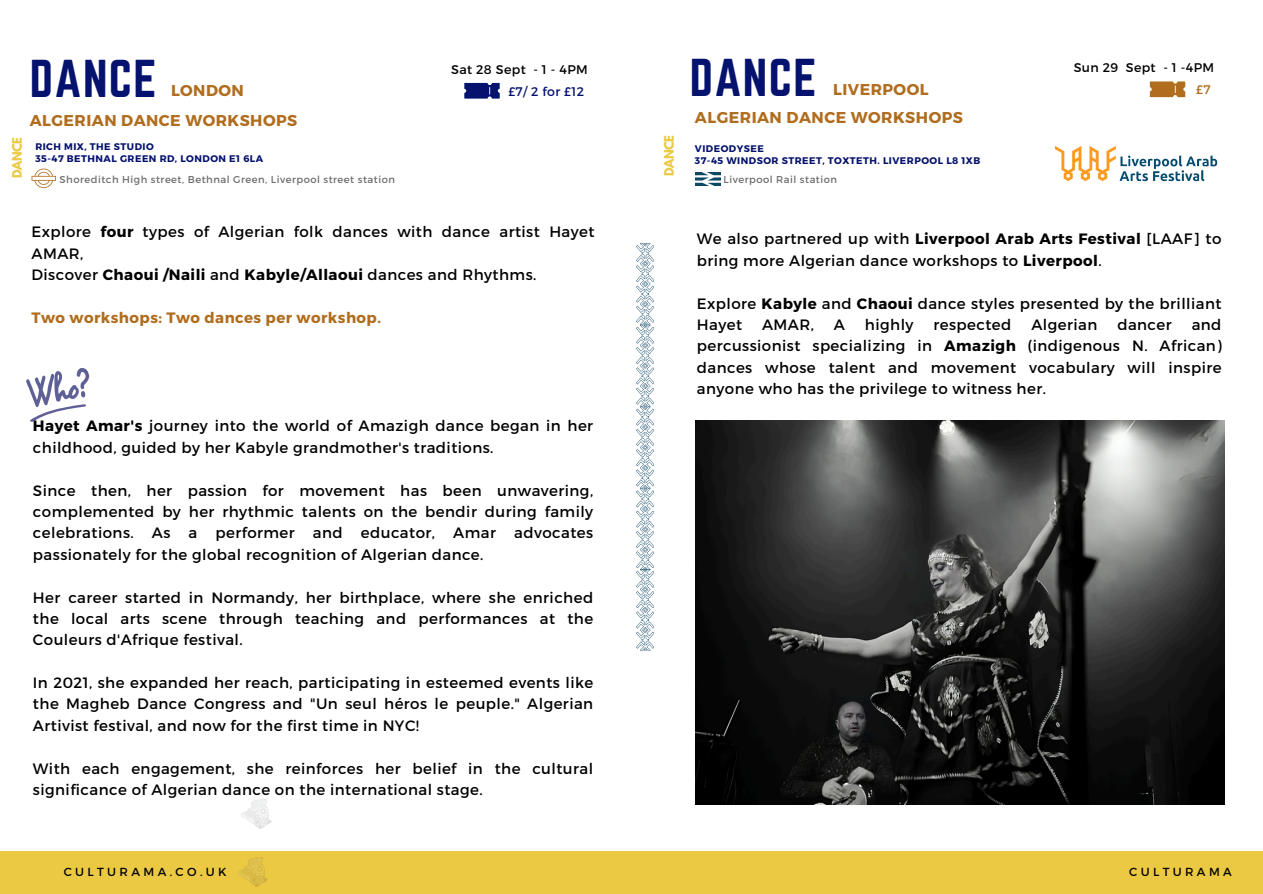
<style>
.page{position:relative;width:1263px;height:894px;background:#fff}
.page>*{position:absolute;margin:0;border:0;box-sizing:border-box;transform-origin:0 0}
.t1{font:46.5px "Norwester";letter-spacing:.03em;color:#05126e}
.t2{font:700 15.6px "Montserrat";letter-spacing:.03em;color:#b06d1e}
.t3{font:15px/21.3px "Montserrat";letter-spacing:.03em;color:#000}
.t4{font:700 15px "Montserrat";letter-spacing:.03em;color:#b06d1e}
.t5{font:12.6px "Montserrat";letter-spacing:.03em;color:#000}
.t6{font:12.6px "Montserrat";color:#b06d1e}
.t7{font:12.45px "Montserrat";color:#05126e}
.t8{font:11.7px "Montserrat";letter-spacing:.29em;color:#000}
.t9{font:700 11.55px "League Spartan";letter-spacing:-.05em;color:#ebc943}
.t10{font:9.9px "Montserrat";letter-spacing:.05em;color:#6d6d6d}
.t11{font:700 9.6px "Montserrat";letter-spacing:.05em;color:#05126e}
.s1{font-weight:700}
</style>
<div class="page">
<div style="left:0;top:851px;width:1263px;height:42px;background:#ebc943"></div>
<img style="left:242px;top:799px;width:29px;height:29px">
<svg style="left:464px;top:83px;width:36px;height:16px"></svg>
<svg style="left:32px;top:168px;width:24px;height:20px"></svg>
<svg style="left:1150px;top:81px;width:35px;height:16px"></svg>
<img style="left:695px;top:420px;width:529px;height:383px">
<img style="left:1055px;top:146px;width:163px;height:36px">
<img style="left:695px;top:172px;width:25px;height:14px">
<img style="left:238px;top:857px;width:30px;height:29px">
<svg style="left:26px;top:368px;width:63px;height:54px"></svg>
<svg style="left:636px;top:243px;width:18px;height:407px"></svg>
<h2 class="t1" style="left:30px;top:51px;width:129px">DANCE</h2>
<h2 class="t2" style="left:171px;top:81px;width:74px">LONDON</h2>
<p class="t5" style="left:451px;top:61px;width:138px">Sat 28 Sept - 1 - 4PM</p>
<p class="t7" style="left:508px;top:83px;width:77px">£7/ 2 for £12</p>
<h4 class="t1" style="left:690px;top:49px;width:129px">DANCE</h4>
<h4 class="t2" style="left:833px;top:79px;width:97px">LIVERPOOL</h4>
<p class="t5" style="left:1074px;top:59px;width:142px">Sun 29 Sept - 1 -4PM</p>
<p class="t6" style="left:1196px;top:81px;width:16px">£7</p>
<p class="t2" style="left:30px;top:110px;width:269px">ALGERIAN DANCE WORKSHOPS</p>
<h2 class="t2" style="left:695px;top:108px;width:270px">ALGERIAN DANCE WORKSHOPS</h2>
<h1 class="t9" style="left:11px;top:178px;width:42px;rotate:-90deg">DANCE</h1>
<p class="t11" style="left:35px;top:141px;width:120px">RICH MIX, THE STUDIO</p>
<p class="t11" style="left:35px;top:153px;width:229px">35-47 BETHNAL GREEN RD, LONDON E1 6LA</p>
<p class="t10" style="left:60px;top:172px;width:337px">Shoreditch High street, Bethnal Green, Liverpool street station</p>
<p class="t9" style="left:663px;top:176px;width:42px;rotate:-90deg">DANCE</p>
<p class="t11" style="left:695px;top:142px;width:70px">VIDEODYSEE</p>
<p class="t11" style="left:695px;top:154px;width:287px">37-45 WINDSOR STREET, TOXTETH. LIVERPOOL L8 1XB</p>
<h4 class="t10" style="left:724px;top:173px;width:115px">Liverpool Rail station</h4>
<p class="t3" style="left:32px;top:221px;width:565px">Explore <span class="s1">four</span> types of Algerian folk dances with dance artist Hayet<br>AMAR,<br>Discover <span class="s1">Chaoui /Naili</span> and <span class="s1">Kabyle/Allaoui</span> dances and Rhythms.</p>
<p class="t4" style="left:32px;top:308px;width:351px">Two workshops: Two dances per workshop.</p>
<h2 class="t3" style="left:697px;top:227px;width:526px">We also partnered up with <span class="s1">Liverpool Arab Arts Festival</span> [LAAF] to bring more Algerian dance workshops to <span class="s1">Liverpool</span>.</h2>
<p class="t3" style="left:697px;top:292px;width:526px">Explore <span class="s1">Kabyle</span> and <span class="s1">Chaoui</span> dance styles presented by the brilliant<br>Hayet</p>
<p class="t3" style="left:762px;top:313px;width:53px">AMAR,</p>
<p class="t3" style="left:834px;top:313px;width:13px">A</p>
<p class="t3" style="left:865px;top:313px;width:50px">highly</p>
<p class="t3" style="left:933px;top:313px;width:79px">respected</p>
<p class="t3" style="left:1031px;top:313px;width:67px">Algerian</p>
<p class="t3" style="left:1117px;top:313px;width:56px">dancer</p>
<p class="t3" style="left:697px;top:313px;width:526px;text-align:justify;text-indent:495px">and percussionist specializing in <span class="s1">Amazigh</span> (indigenous N. African) dances whose talent and movement vocabulary will inspire anyone who has the privilege to witness her.</p>
<h4 class="t3" style="left:33px;top:414px;width:562px"><span class="s1">Hayet Amar's</span> journey into the world of Amazigh dance began in her childhood, guided by her Kabyle grandmother's traditions.</h4>
<h3 class="t3" style="left:33px;top:478px;width:562px;text-align:justify">Since then, her passion for movement has been unwavering, complemented by her rhythmic talents on the bendir during family celebrations. As a performer and educator, Amar advocates passionately for the global recognition of Algerian dance.</h3>
<p class="t3" style="left:33px;top:585px;width:562px;text-align:justify">Her career started in Normandy, her birthplace, where she enriched the local arts scene through teaching and performances at the Couleurs d'Afrique festival.</p>
<h4 class="t3" style="left:33px;top:671px;width:562px;text-align:justify">In 2021, she expanded her reach, participating in esteemed events like the Magheb Dance Congress and "Un seul héros le peuple." Algerian Artivist festival, and now for the first time in NYC!</h4>
<h4 class="t3" style="left:33px;top:756px;width:562px">With each engagement, she reinforces her belief in the cultural significance of Algerian dance on the international stage.</h4>
<p class="t8" style="left:64px;top:864px;width:165px">CULTURAMA.CO.UK</p>
<h5 class="t8" style="left:1129px;top:864px;width:104px">CULTURAMA</h5>
</div>
